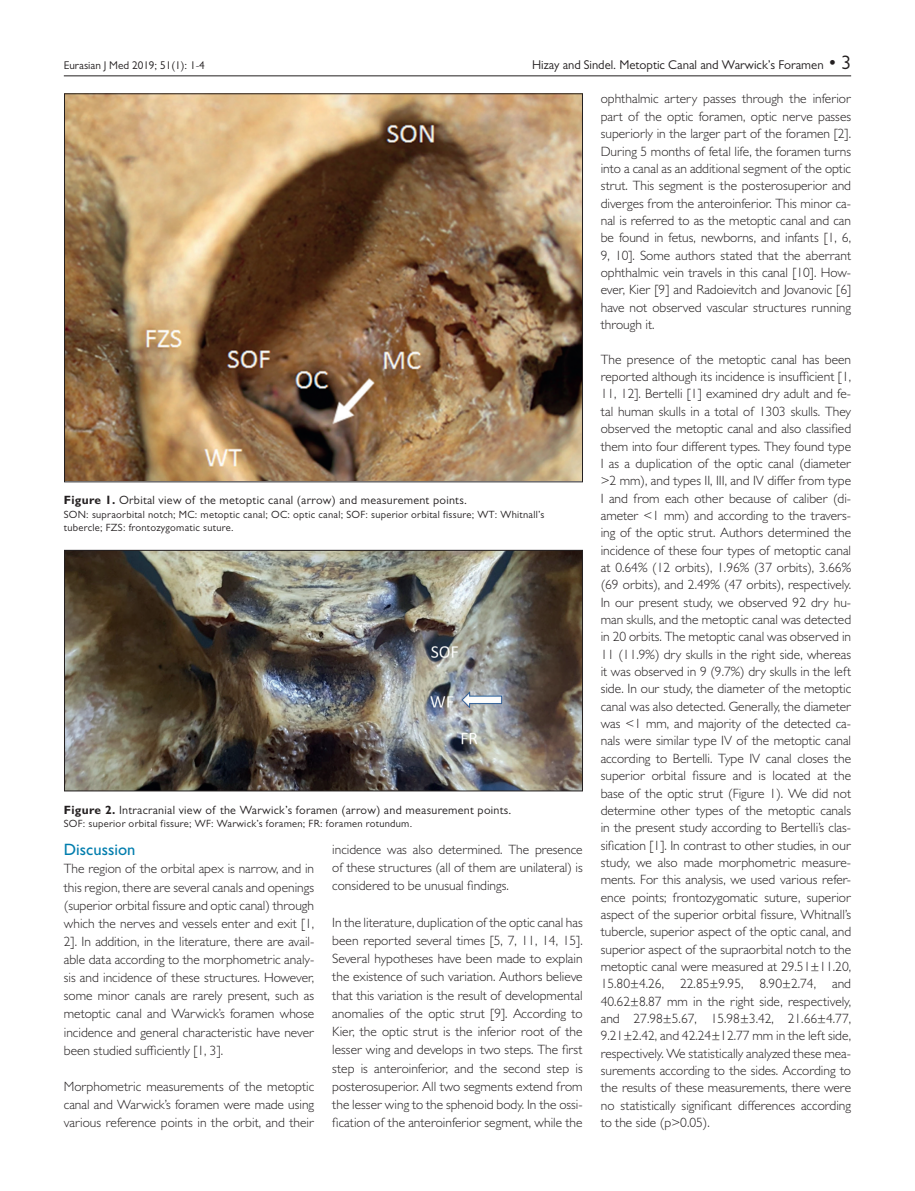
<style>
.page{position:relative;width:915px;height:1191px;background:#fff}
.page>*{position:absolute;margin:0;border:0;box-sizing:border-box;transform-origin:0 0}
.Body_A{font:500 16.5px "Gill Sans MT Pro";color:#007dad}
.t1{font:300 13.5px/17.4px "Gill Sans MT Pro";color:#231f20;text-align:justify}
.t2{font:12.75px "Gill Sans MT Pro";color:#231f20}
.t3{font:12px "Gill Sans MT Pro";letter-spacing:.025em;color:#231f20}
.t4{font:11.25px "Gill Sans MT Pro";color:#231f20}
.t5{font:10.5px/13.5px "Gill Sans MT Pro";letter-spacing:.025em;color:#231f20}
.s1{font-size:19.5px}
.s2{font-weight:700}
</style>
<div class="page">
<hr style="left:64px;top:76px;width:786px;height:1px;background:#231f20">
<img style="left:66px;top:96px;width:514px;height:384px">
<img style="left:66px;top:552px;width:514px;height:237px">
<div style="left:64px;top:550px;width:518px;height:241px;border:1px solid #231f20"></div>
<p class="t4" style="left:64px;top:59px;width:142px">Eurasian J Med 2019; 51(1): 1-4</p>
<p class="t2" style="left:532px;top:58px;width:320px">Hizay and Sindel. Metoptic Canal and Warwick’s Foramen <span class="s1">• 3</span></p>
<p class="t3" style="left:64px;top:493px;width:404px"><span class="s2">Figure 1.</span> Orbital view of the metoptic canal (arrow) and measurement points.</p>
<p class="t5" style="left:64px;top:507px;width:482px">SON: supraorbital notch; MC: metoptic canal; OC: optic canal; SOF: superior orbital fissure; WT: Whitnall’s tubercle; FZS: frontozygomatic suture.</p>
<p class="t3" style="left:64px;top:802px;width:449px"><span class="s2">Figure 2.</span> Intracranial view of the Warwick’s foramen (arrow) and measurement points.</p>
<p class="t5" style="left:64px;top:816px;width:350px">SOF: superior orbital fissure; WF: Warwick’s foramen; FR: foramen rotundum.</p>
<p class="Body_A" style="left:64px;top:840px;width:73px">Discussion</p>
<p class="t1" style="left:64px;top:859px;width:252px;line-height:18.1px">The region of the orbital apex is narrow, and in this region, there are several canals and openings (superior orbital fissure and optic canal) through which the nerves and vessels enter and exit [1, 2]. In addition, in the literature, there are avail&shy;able data according to the morphometric analy&shy;sis and incidence of these structures. However, some minor canals are rarely present, such as metoptic canal and Warwick’s foramen whose incidence and general characteristic have never been studied sufficiently [1, 3].</p>
<p class="t1" style="left:64px;top:1077px;width:252px;line-height:18.1px">Morphometric measurements of the metoptic canal and Warwick’s foramen were made using various reference points in the orbit, and their</p>
<p class="t1" style="left:332px;top:840px;width:252px;line-height:18.1px">incidence was also determined. The presence of these structures (all of them are unilateral) is considered to be unusual findings.</p>
<p class="t1" style="left:332px;top:913px;width:252px;line-height:18.1px">In the literature, duplication of the optic canal has been reported several times [5, 7, 11, 14, 15].<br>Several hypotheses have been made to explain the existence of such variation. Authors believe that this variation is the result of developmental anomalies of the optic strut [9]. According to Kier, the optic strut is the inferior root of the lesser wing and develops in two steps. The first step is anteroinferior, and the second step is posterosuperior. All two segments extend from the lesser wing to the sphenoid body. In the ossi&shy;fication of the anteroinferior segment, while the</p>
<p class="t1" style="left:600px;top:90px;width:252px">ophthalmic artery passes through the inferior part of the optic foramen, optic nerve passes superiorly in the larger part of the foramen [2].<br>During 5 months of fetal life, the foramen turns into a canal as an additional segment of the optic strut. This segment is the posterosuperior and diverges from the anteroinferior. This minor ca&shy;nal is referred to as the metoptic canal and can be found in fetus, newborns, and infants [1, 6, 9, 10]. Some authors stated that the aberrant ophthalmic vein travels in this canal [10]. How&shy;ever, Kier [9] and Radoievitch and Jovanovic [6] have not observed vascular structures running through it.</p>
<p class="t1" style="left:600px;top:350px;width:252px">The presence of the metoptic canal has been reported although its incidence is insufficient [1, 11, 12]. Bertelli [1] examined dry adult and fe&shy;tal human skulls in a total of 1303 skulls. They observed the metoptic canal and also classified them into four different types. They found type I as a duplication of the optic canal (diameter &gt;2 mm), and types II, III, and IV differ from type I and from each other because of caliber (di&shy;ameter &lt;1 mm) and according to the travers&shy;ing of the optic strut. Authors determined the incidence of these four types of metoptic canal at 0.64% (12 orbits), 1.96% (37 orbits), 3.66% (69 orbits), and 2.49% (47 orbits), respectively.<br>In our present study, we observed 92 dry hu&shy;man skulls, and the metoptic canal was detected in 20 orbits. The metoptic canal was observed in 11 (11.9%) dry skulls in the right side, whereas it was observed in 9 (9.7%) dry skulls in the left side. In our study, the diameter of the metoptic canal was also detected. Generally, the diameter was &lt;1 mm, and majority of the detected ca&shy;nals were similar type IV of the metoptic canal according to Bertelli. Type IV canal closes the superior orbital fissure and is located at the base of the optic strut (Figure 1). We did not determine other types of the metoptic canals in the present study according to Bertelli’s clas&shy;sification [1]. In contrast to other studies, in our study, we also made morphometric measure&shy;ments. For this analysis, we used various refer&shy;ence points; frontozygomatic suture, superior aspect of the superior orbital fissure, Whitnall’s tubercle, superior aspect of the optic canal, and superior aspect of the supraorbital notch to the metoptic canal were measured at 29.51±11.20, 15.80±4.26, 22.85±9.95, 8.90±2.74, and 40.62±8.87 mm in the right side, respectively, and 27.98±5.67, 15.98±3.42, 21.66±4.77, 9.21±2.42, and 42.24±12.77 mm in the left side, respectively. We statistically analyzed these mea&shy;surements according to the sides. According to the results of these measurements, there were no statistically significant differences according to the side (p&gt;0.05).</p>
</div>
